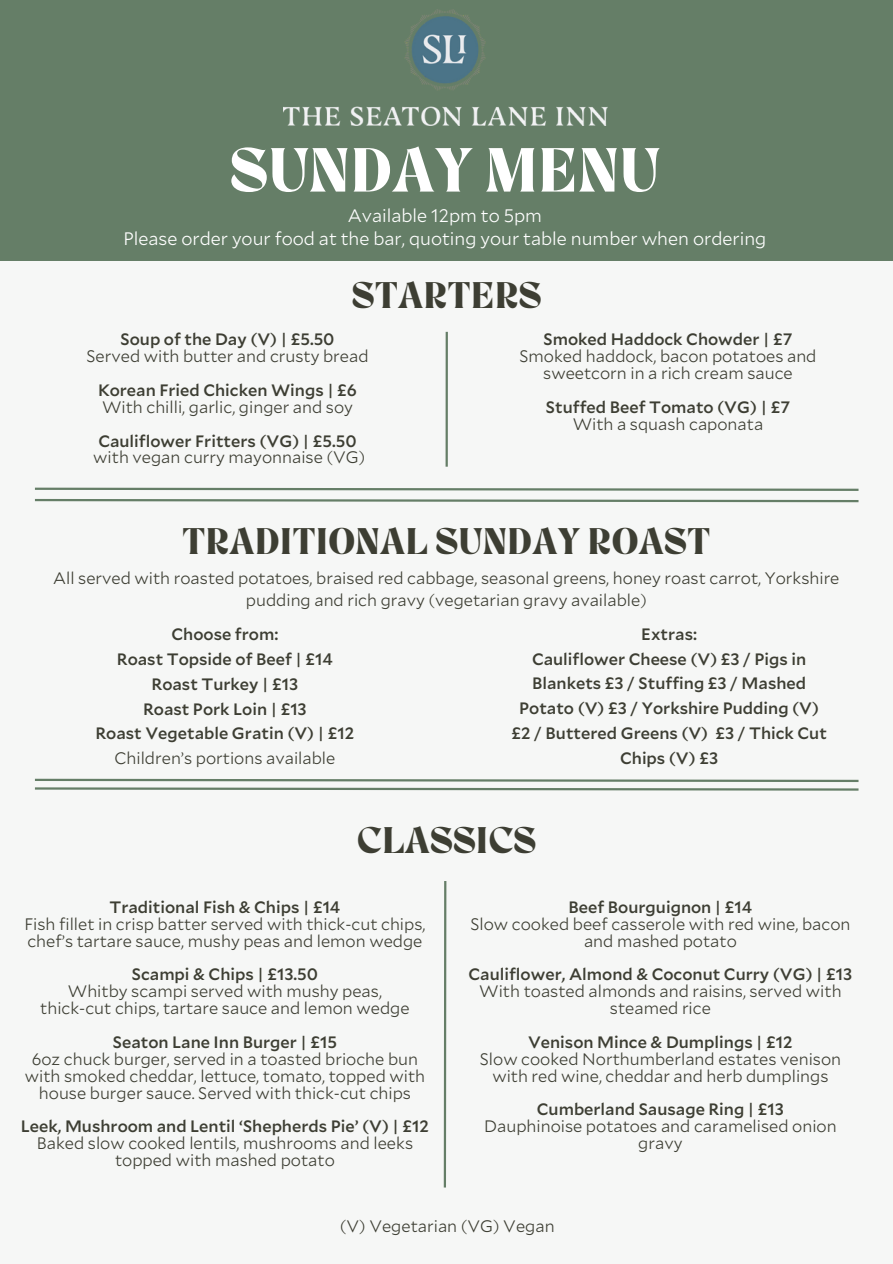
<style>
.page{position:relative;width:893px;height:1264px;background:#fff}
.page>*{position:absolute;margin:0;border:0;box-sizing:border-box;transform-origin:0 0}
.t1{font:63px "Room 205";color:#fff}
.t2{font:37.5px "Room 205";color:#3d3e33}
.t3{font:300 18px "Mallory";color:#fff}
.t4{font:300 16.5px/16.8px "Mallory";color:#3d3e33;text-align:center}
.t5{font:500 16.5px/24.8px "Mallory";color:#3d3e33;text-align:center}
</style>
<div class="page">
<div style="left:0;top:0;width:892px;height:1263px;background:#f6f7f6"></div>
<svg style="left:35px;top:499px;width:824px;height:4px"></svg>
<svg style="left:35px;top:487px;width:824px;height:4px"></svg>
<svg style="left:35px;top:778px;width:824px;height:13px"></svg>
<hr style="left:445px;top:332px;width:3px;height:134px;background:#657e67">
<hr style="left:443px;top:881px;width:3px;height:306px;background:#657e67">
<div style="left:0;top:0;width:892px;height:260px;background:#657e67"></div>
<img style="left:283px;top:9px;width:324px;height:116px">
<p class="t1" style="left:230px;top:146px;width:431px">SUNDAY MENU</p>
<p class="t3" style="left:348px;top:203px;width:196px">Available 12pm to 5pm</p>
<p class="t3" style="left:123px;top:225px;width:644px">Please order your food at the bar, quoting your table number when ordering</p>
<p class="t2" style="left:352px;top:281px;width:191px">STARTERS</p>
<p class="t5" style="left:120px;top:327px;width:215px">Soup of the Day (V) | £5.50</p>
<p class="t4" style="left:86px;top:347px;width:283px">Served with butter and crusty bread</p>
<p class="t5" style="left:98px;top:377px;width:260px">Korean Fried Chicken Wings | £6</p>
<p class="t4" style="left:102px;top:398px;width:252px">With chilli, garlic, ginger and soy</p>
<p class="t5" style="left:98px;top:428px;width:260px">Cauliflower Fritters (VG) | £5.50</p>
<p class="t4" style="left:93px;top:448px;width:273px">with vegan curry mayonnaise (VG)</p>
<p class="t5" style="left:543px;top:327px;width:250px">Smoked Haddock Chowder | £7</p>
<p class="t4" style="left:519px;top:347px;width:298px">Smoked haddock, bacon potatoes and sweetcorn in a rich cream sauce</p>
<p class="t5" style="left:546px;top:394px;width:245px">Stuffed Beef Tomato (VG) | £7</p>
<p class="t4" style="left:572px;top:415px;width:192px">With a squash caponata</p>
<p class="t2" style="left:182px;top:527px;width:530px">TRADITIONAL SUNDAY ROAST</p>
<p class="t4" style="left:53px;top:566px;width:787px;line-height:22.5px">All served with roasted potatoes, braised red cabbage, seasonal greens, honey roast carrot, Yorkshire pudding and rich gravy (vegetarian gravy available)</p>
<p class="t5" style="left:171px;top:622px;width:108px">Choose from:</p>
<p class="t5" style="left:117px;top:646px;width:217px">Roast Topside of Beef | £14</p>
<p class="t5" style="left:152px;top:671px;width:148px">Roast Turkey | £13</p>
<p class="t5" style="left:143px;top:696px;width:165px">Roast Pork Loin | £13</p>
<p class="t5" style="left:96px;top:721px;width:260px">Roast Vegetable Gratin (V) | £12</p>
<p class="t4" style="left:114px;top:749px;width:222px">Children’s portions available</p>
<p class="t5" style="left:641px;top:621px;width:57px">Extras:</p>
<p class="t5" style="left:511px;top:646px;width:317px">Cauliflower Cheese (V) £3 / Pigs in<br>Blankets £3 / Stuffing £3 / Mashed<br>Potato (V) £3 / Yorkshire Pudding (V) £2 / Buttered Greens (V) £3 / Thick Cut<br>Chips (V) £3</p>
<p class="t2" style="left:357px;top:826px;width:181px">CLASSICS</p>
<p class="t5" style="left:109px;top:894px;width:232px">Traditional Fish &amp; Chips | £14</p>
<p class="t4" style="left:24px;top:914px;width:402px;text-align:left">Fish fillet in crisp batter served with thick-cut chips, chef’s tartare sauce, mushy peas and lemon wedge</p>
<p class="t5" style="left:132px;top:962px;width:188px">Scampi &amp; Chips | £13.50</p>
<p class="t4" style="left:68px;top:982px;width:315px">Whitby scampi served with mushy peas,</p>
<p class="t4" style="left:40px;top:999px;width:371px">thick-cut chips, tartare sauce and lemon wedge</p>
<p class="t5" style="left:113px;top:1029px;width:226px">Seaton Lane Inn Burger | £15</p>
<p class="t4" style="left:25px;top:1049px;width:402px">6oz chuck burger, served in a toasted brioche bun with smoked cheddar, lettuce, tomato, topped with house burger sauce. Served with thick-cut chips</p>
<p class="t5" style="left:21px;top:1113px;width:410px">Leek, Mushroom and Lentil ‘Shepherds Pie’ (V) | £12</p>
<p class="t4" style="left:37px;top:1134px;width:378px">Baked slow cooked lentils, mushrooms and leeks</p>
<p class="t4" style="left:115px;top:1151px;width:221px">topped with mashed potato</p>
<p class="t5" style="left:568px;top:894px;width:185px">Beef Bourguignon | £14</p>
<p class="t4" style="left:470px;top:914px;width:381px">Slow cooked beef casserole with red wine, bacon and mashed potato</p>
<p class="t5" style="left:468px;top:962px;width:385px">Cauliflower, Almond &amp; Coconut Curry (VG) | £13</p>
<p class="t4" style="left:479px;top:982px;width:364px">With toasted almonds and raisins, served with steamed rice</p>
<p class="t5" style="left:528px;top:1029px;width:266px">Venison Mince &amp; Dumplings | £12</p>
<p class="t4" style="left:479px;top:1049px;width:363px">Slow cooked Northumberland estates venison with red wine, cheddar and herb dumplings</p>
<p class="t5" style="left:537px;top:1097px;width:248px">Cumberland Sausage Ring | £13</p>
<p class="t4" style="left:484px;top:1117px;width:354px">Dauphinoise potatoes and caramelised onion gravy</p>
<p class="t4" style="left:340px;top:1217px;width:216px">(V) Vegetarian (VG) Vegan</p>
</div>
